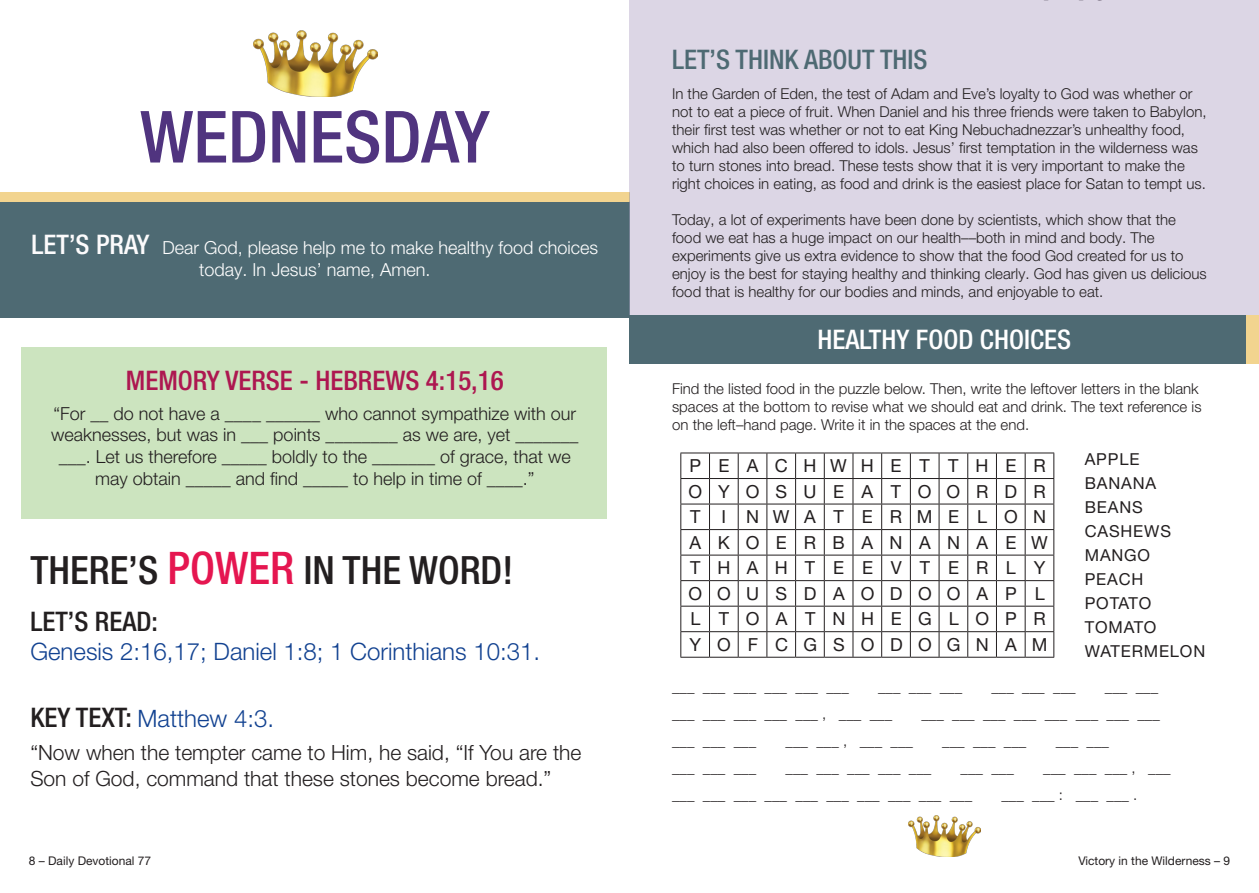
<style>
.page{position:relative;width:1259px;height:893px;background:#fff}
.page>*{position:absolute;margin:0;border:0;box-sizing:border-box;transform-origin:0 0}
.t1{font:500 condensed 72px "Helvetica Neue LT Pro";color:#50347f}
.t2{font:500 condensed 39px "Helvetica Neue LT Pro";color:#231f20}
.t3{font:500 condensed 27px "Helvetica Neue LT Pro";color:#ad1750}
.t4{font:500 condensed 27px "Helvetica Neue LT Pro";color:#4e6a73}
.t5{font:500 condensed 27px "Helvetica Neue LT Pro";color:#fff}
.t6{font:500 condensed 27px "Helvetica Neue LT Pro";color:#231f20}
.t7{font:300 24px "Helvetica Neue LT Pro";color:#124291}
.t8{font:300 21px/25.2px "Helvetica Neue LT Pro";color:#231f20}
.t9{font:300 18px/21.6px "Helvetica Neue LT Pro";color:#231f20;text-align:center}
.t10{font:18px/25.5px "Helvetica Neue LT Pro";letter-spacing:.91em;color:#231f20}
.t11{font:300 18px/21.6px "Helvetica Neue LT Pro";color:#fff;text-align:center}
.t12{font:16.5px/24px "Helvetica Neue LT Pro";letter-spacing:.05em;color:#231f20}
.t13{font:300 15px/18px "Helvetica Neue LT Pro";color:#231f20}
.t14{font:12px "Helvetica Neue LT Pro";color:#231f20}
.s1{font-weight:500;font-stretch:condensed;font-size:27px;color:#fcfbfc}
.s2{font-size:45px;color:#e51650}
.s3{font-weight:500;font-stretch:condensed;font-size:27px;color:#231f20}
</style>
<div class="page">
<div style="left:21px;top:347px;width:586px;height:171px;background:#cce4bf"></div>
<img style="left:253px;top:31px;width:125px;height:65px">
<div style="left:0;top:193px;width:629px;height:124px;background:#4e6a73"></div>
<div style="left:0;top:193px;width:629px;height:9px;background:#f2d48f"></div>
<img style="left:908px;top:815px;width:72px;height:41px">
<div style="left:629px;top:0;width:630px;height:360px;background:#dcd6e5"></div>
<div style="left:629px;top:315px;width:630px;height:48px;background:#4e6a73"></div>
<div style="left:1246px;top:315px;width:13px;height:48px;background:#f2d48f"></div>
<svg style="left:680px;top:453px;width:374px;height:205px"></svg>
<p class="t1" style="left:140px;top:94px;width:351px">WEDNESDAY</p>
<p class="t11" style="left:32px;top:236px;width:568px"><span class="s1">LET’S PRAY</span> Dear God, please help me to make healthy food choices today. In Jesus’ name, Amen.</p>
<p class="t3" style="left:126px;top:364px;width:379px">MEMORY VERSE - HEBREWS 4:15,16</p>
<p class="t9" style="left:51px;top:402px;width:529px">“For __ do not have a ____ ______ who cannot sympathize with our weaknesses, but was in ___ points ________ as we are, yet _______ ___. Let us therefore _____ boldly to the _______ of grace, that we may obtain _____ and find _____ to help in time of ____.”</p>
<p class="t2" style="left:30px;top:547px;width:484px">THERE’S <span class="s2">POWER</span> IN THE WORD!</p>
<p class="t6" style="left:30px;top:606px;width:129px">LET’S READ:</p>
<p class="t7" style="left:30px;top:637px;width:511px">Genesis 2:16,17; Daniel 1:8; 1 Corinthians 10:31.</p>
<p class="t7" style="left:30px;top:703px;width:245px"><span class="s3">KEY TEXT:</span> Matthew 4:3.</p>
<p class="t8" style="left:30px;top:740px;width:552px">“Now when the tempter came to Him, he said, “If You are the<br>Son of God, command that these stones become bread.”</p>
<p class="t14" style="left:29px;top:853px;width:124px">8 – Daily Devotional 77</p>
<p class="t4" style="left:672px;top:44px;width:257px">LET’S THINK ABOUT THIS</p>
<p class="t13" style="left:672px;top:84px;width:536px">In the Garden of Eden, the test of Adam and Eve’s loyalty to God was whether or not to eat a piece of fruit. When Daniel and his three friends were taken to Babylon, their first test was whether or not to eat King Nebuchadnezzar’s unhealthy food, which had also been offered to idols. Jesus’ first temptation in the wilderness was to turn stones into bread. These tests show that it is very important to make the right choices in eating, as food and drink is the easiest place for Satan to tempt us.</p>
<p class="t13" style="left:672px;top:210px;width:536px">Today, a lot of experiments have been done by scientists, which show that the food we eat has a huge impact on our health––both in mind and body. The experiments give us extra evidence to show that the food God created for us to enjoy is the best for staying healthy and thinking clearly. God has given us delicious food that is healthy for our bodies and minds, and enjoyable to eat.</p>
<p class="t5" style="left:817px;top:323px;width:255px">HEALTHY FOOD CHOICES</p>
<p class="t13" style="left:672px;top:379px;width:531px">Find the listed food in the puzzle below. Then, write the leftover letters in the blank spaces at the bottom to revise what we should eat and drink. The text reference is on the left–hand page. Write it in the spaces at the end.</p>
<p class="t12" style="left:1084px;top:447px;width:122px">APPLE<br>BANANA<br>BEANS<br>CASHEWS<br>MANGO<br>PEACH<br>POTATO<br>TOMATO<br>WATERMELON</p>
<p class="t13" style="left:672px;top:677px;width:178px">___ ___ ___ ___ ___ ___</p>
<p class="t13" style="left:878px;top:677px;width:86px">___ ___ ___</p>
<p class="t13" style="left:991px;top:677px;width:86px">___ ___ ___</p>
<p class="t13" style="left:1105px;top:677px;width:55px">___ ___</p>
<p class="t13" style="left:672px;top:704px;width:222px">___ ___ ___ ___ ___ , ___ ___</p>
<p class="t13" style="left:921px;top:704px;width:240px">___ ___ ___ ___ ___ ___ ___ ___</p>
<p class="t13" style="left:672px;top:731px;width:86px">___ ___ ___</p>
<p class="t13" style="left:785px;top:731px;width:129px">___ ___ , ___ ___</p>
<p class="t13" style="left:942px;top:731px;width:86px">___ ___ ___</p>
<p class="t13" style="left:1055px;top:731px;width:55px">___ ___</p>
<p class="t13" style="left:672px;top:758px;width:86px">___ ___ ___</p>
<p class="t13" style="left:785px;top:758px;width:147px">___ ___ ___ ___ ___</p>
<p class="t13" style="left:960px;top:758px;width:55px">___ ___</p>
<p class="t13" style="left:1043px;top:758px;width:129px">___ ___ ___ , ___</p>
<p class="t13" style="left:672px;top:785px;width:302px">___ ___ ___ ___ ___ ___ ___ ___ ___ ___</p>
<p class="t13" style="left:1001px;top:785px;width:137px">___ ___ : ___ ___ .</p>
<p class="t10" style="left:688px;top:453px;width:361px">PEACHWHETTHER<br>OYOSUEATOORDR<br>T I NWATERMELON<br>AKOERBANANAEW<br>THAHTEEVTERLY<br>OOUSDAODOOAPL<br>LTOATNHEGLOPR<br>YOFCGSODOGNAM</p>
<p class="t14" style="left:1078px;top:853px;width:153px">Victory in the Wilderness – 9</p>
</div>
